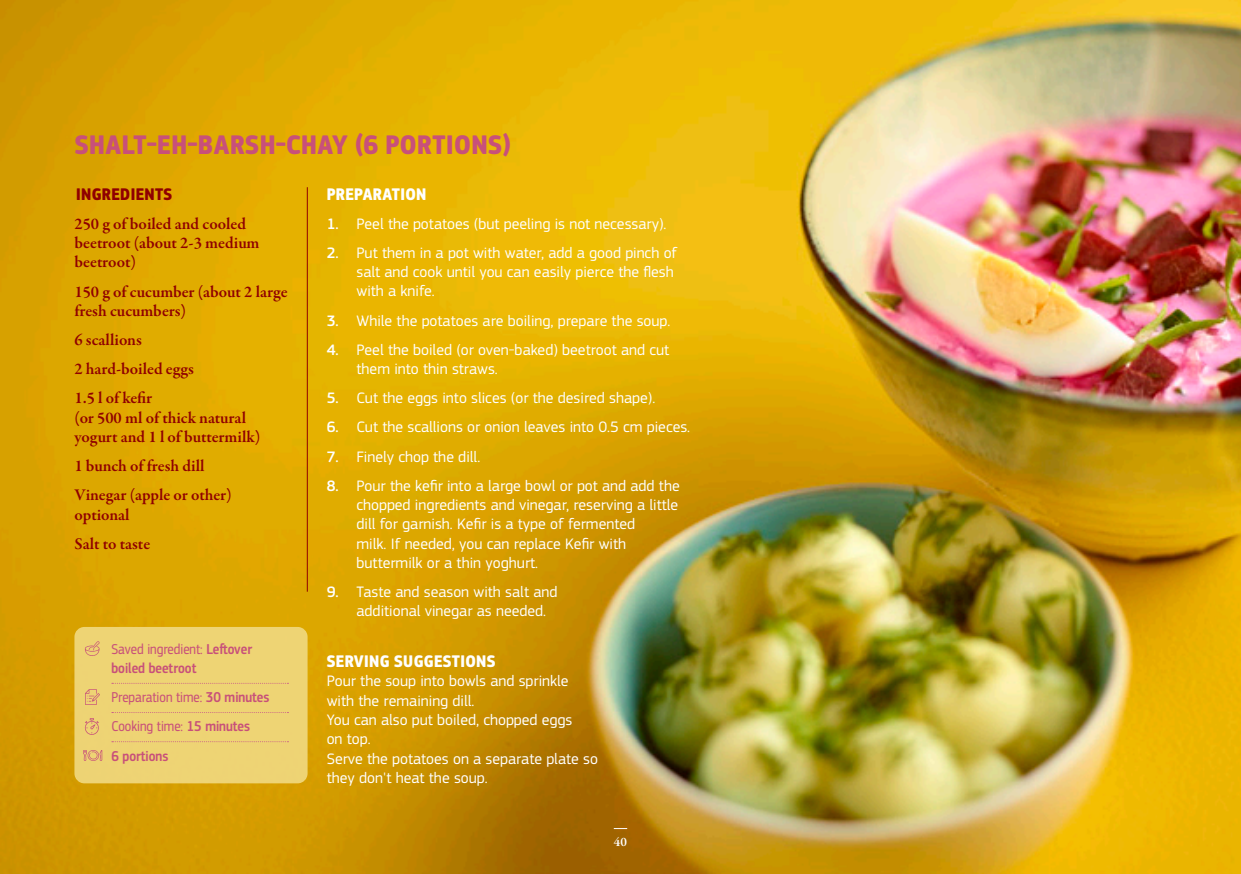
<style>
.page{position:relative;width:1241px;height:874px;background:#fff}
.page>*{position:absolute;margin:0;border:0;box-sizing:border-box;transform-origin:0 0}
.t1{font:700 28px "EC Square Sans Cond Pro";letter-spacing:.02em;color:#c8507a}
.numbering{font:700 17.5px "EC Square Sans Cond Pro";letter-spacing:.02em;color:#fff}
.t2{font:700 17.5px "EC Square Sans Cond Pro";letter-spacing:.02em;color:#8f0000}
.t3{font:600 16.62px/19.2px "Garamond Premr Pro";color:#8f0000}
.numbering-2{font:15.75px/19.2px "EC Square Sans Pro";color:#fff}
.legend{font:500 14.88px/19.2px "EC Square Sans Cond Pro";color:#c8507a}
.legend-2{font:14.88px "EC Square Sans Cond Pro";color:#c8507a}
.t4{font:600 13.12px "Garamond Premr Pro";color:#fff}
.s1{font-weight:500}
.s2{font-weight:400}
</style>
<div class="page">
<img style="left:0;top:0;width:1240px;height:873px">
<svg style="left:613px;top:827px;width:14px;height:1px"></svg>
<div style="left:74px;top:626px;width:233px;height:157px;background:#eed474;border-radius:10px"></div>
<svg style="left:112px;top:682px;width:176px;height:1px"></svg>
<svg style="left:112px;top:741px;width:176px;height:1px"></svg>
<hr style="left:307px;top:187px;width:1px;height:404px;background:#8f0000">
<svg style="left:85px;top:718px;width:14px;height:17px"></svg>
<svg style="left:85px;top:689px;width:15px;height:15px"></svg>
<svg style="left:85px;top:641px;width:15px;height:15px"></svg>
<svg style="left:83px;top:750px;width:19px;height:10px"></svg>
<h2 class="t1" style="left:75px;top:127px;width:437px">SHALT-EH-BARSH-CHAY (6 PORTIONS)</h2>
<h3 class="t2" style="left:76px;top:184px;width:98px">INGREDIENTS</h3>
<h3 class="numbering" style="left:327px;top:184px;width:101px">PREPARATION</h3>
<p class="t3" style="left:74px;top:214px;width:187px">250 g of boiled and cooled beetroot (about 2-3 medium beetroot)</p>
<p class="t3" style="left:74px;top:282px;width:215px">150 g of cucumber (about 2 large fresh cucumbers)</p>
<p class="t3" style="left:74px;top:330px;width:69px">6 scallions</p>
<p class="t3" style="left:74px;top:359px;width:121px">2 hard-boiled eggs</p>
<p class="t3" style="left:74px;top:388px;width:187px">1.5 l of kefir<br>(or 500 ml of thick natural yogurt and 1 l of buttermilk)</p>
<p class="t3" style="left:74px;top:456px;width:132px">1 bunch of fresh dill</p>
<p class="t3" style="left:74px;top:485px;width:158px">Vinegar (apple or other) optional</p>
<p class="t3" style="left:74px;top:534px;width:77px">Salt to taste</p>
<p class="numbering-2" style="left:326px;top:214px;width:341px"><span class="s1">1.</span> Peel the potatoes (but peeling is not necessary).</p>
<p class="numbering-2" style="left:356px;top:243px;width:322px;text-indent:-30px"><span class="s1">2.</span> Put them in a pot with water, add a good pinch of salt and cook until you can easily pierce the flesh with a knife.</p>
<p class="numbering-2" style="left:326px;top:310px;width:345px"><span class="s1">3.</span> While the potatoes are boiling, prepare the soup.</p>
<p class="numbering-2" style="left:356px;top:340px;width:314px;text-indent:-30px"><span class="s1">4.</span> Peel the boiled (or oven-baked) beetroot and cut them into thin straws.</p>
<p class="numbering-2" style="left:326px;top:388px;width:330px"><span class="s1">5.</span> Cut the eggs into slices (or the desired shape).</p>
<p class="numbering-2" style="left:326px;top:417px;width:365px"><span class="s1">6.</span> Cut the scallions or onion leaves into 0.5 cm pieces.</p>
<p class="numbering-2" style="left:326px;top:446px;width:155px"><span class="s1">7.</span> Finely chop the dill.</p>
<p class="numbering-2" style="left:356px;top:476px;width:325px;text-indent:-30px"><span class="s1">8.</span> Pour the kefir into a large bowl or pot and add the chopped ingredients and vinegar, reserving a little dill for garnish. Kefir is a type of fermented<br>milk. If needed, you can replace Kefir with buttermilk or a thin yoghurt.</p>
<p class="numbering-2" style="left:356px;top:582px;width:202px;text-indent:-30px"><span class="s1">9.</span> Taste and season with salt and additional vinegar as needed.</p>
<p class="numbering" style="left:327px;top:650px;width:170px">SERVING SUGGESTIONS</p>
<p class="numbering-2" style="left:326px;top:671px;width:273px">Pour the soup into bowls and sprinkle with the remaining dill.<br>You can also put boiled, chopped eggs<br>on top.<br>Serve the potatoes on a separate plate so they don't heat the soup.</p>
<p class="legend" style="left:111px;top:639px;width:142px"><span class="s2">Saved ingredient:</span> Leftover boiled beetroot</p>
<p class="legend-2" style="left:111px;top:688px;width:159px">Preparation time: <span class="s1">30 minutes</span></p>
<p class="legend-2" style="left:111px;top:717px;width:140px">Cooking time: <span class="s1">15 minutes</span></p>
<p class="legend" style="left:111px;top:746px;width:58px">6 portions</p>
<p class="t4" style="left:614px;top:833px;width:15px">40</p>
</div>
